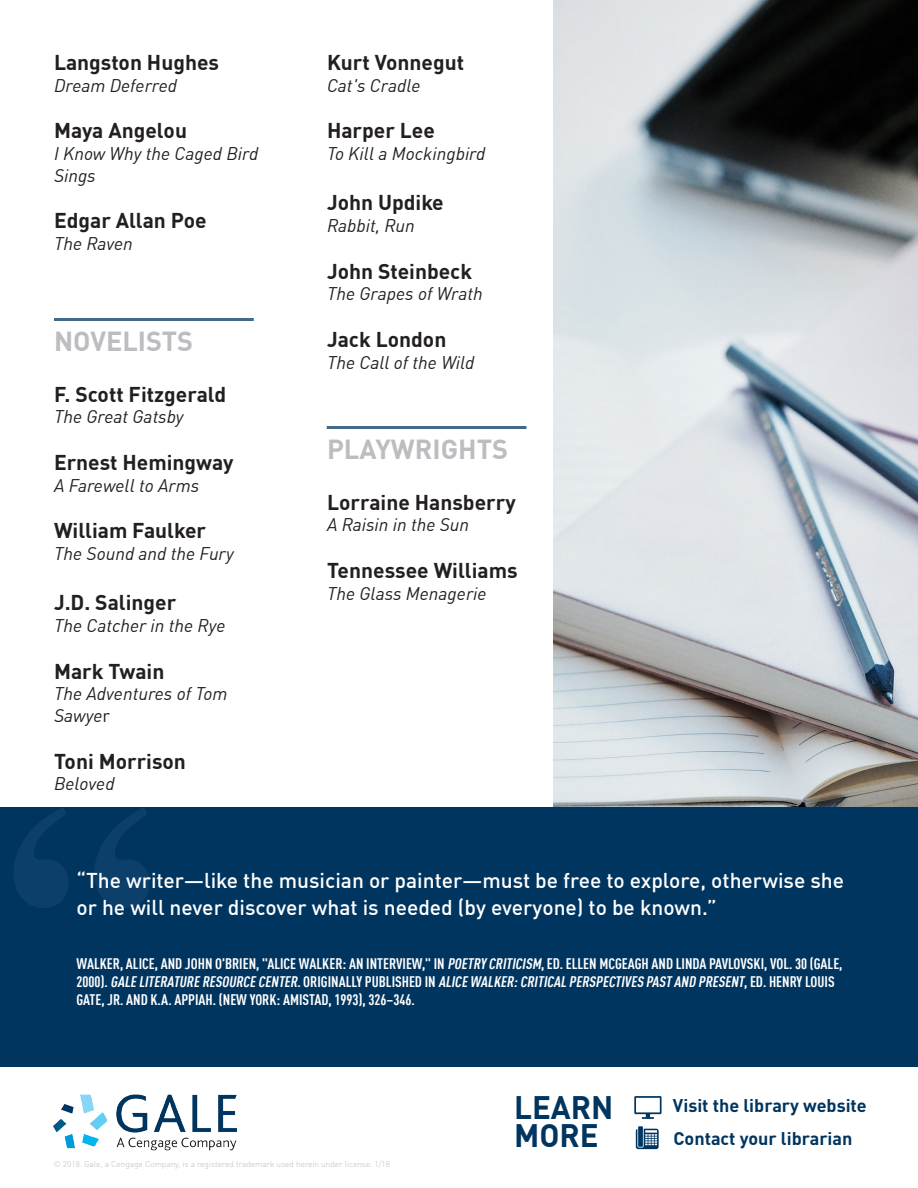
<style>
.page{position:relative;width:918px;height:1188px;background:#fff}
.page>*{position:absolute;margin:0;border:0;box-sizing:border-box;transform-origin:0 0}
.t1{font:700 300px "Times";color:#96a5bf}
.t2{font:700 31.8px/28.2px "DIN Offc";color:#003560}
.t3{font:700 27px "DIN Offc";color:#bcbdc0}
.t4{font:700 21px "DIN Offc";color:#231f20}
.Paragraph_Style_1{font:500 21px/27px "DIN Offc";color:#fff}
.t5{font:italic 18px "DIN Offc";color:#231f20}
.t6{font:700 18px "DIN";color:#003560}
.Paragraph_Style_2{font:700 condensed 15px/18px "DIN Offc";color:#fff}
.t7{font:300 8.25px "DIN Offc";color:#bcbdc0}
.s1{font-style:normal}
.s2{font-style:italic}
</style>
<div class="page">
<img style="left:554px;top:0;width:364px;height:807px">
<svg style="left:634px;top:1096px;width:28px;height:23px"></svg>
<div style="left:638px;top:1126px;width:5px;height:21px;background:#003560"></div>
<svg style="left:636px;top:1129px;width:23px;height:20px"></svg>
<img style="left:54px;top:1094px;width:183px;height:57px">
<hr style="left:327px;top:426px;width:199px;height:3px;background:#003560">
<div style="left:0;top:807px;width:918px;height:259px;background:#003560"></div>
<hr style="left:54px;top:318px;width:200px;height:3px;background:#003560">
<p class="t4" style="left:54px;top:49px;width:167px">Langston Hughes</p>
<p class="t5" style="left:54px;top:74px;width:125px">Dream Deferred</p>
<p class="t4" style="left:54px;top:117px;width:135px">Maya Angelou</p>
<p class="t5" style="left:54px;top:142px;width:206px">I Know Why the Caged Bird</p>
<p class="t5" style="left:54px;top:164px;width:43px">Sings</p>
<p class="t4" style="left:54px;top:207px;width:154px">Edgar Allan Poe</p>
<p class="t5" style="left:54px;top:232px;width:80px">The Raven</p>
<p class="t3" style="left:54px;top:324px;width:141px">NOVELISTS</p>
<p class="t4" style="left:54px;top:380px;width:174px">F. Scott Fitzgerald</p>
<p class="t5" style="left:54px;top:406px;width:131px">The Great Gatsby</p>
<p class="t4" style="left:54px;top:449px;width:181px">Ernest Hemingway</p>
<p class="t5" style="left:54px;top:474px;width:147px">A Farewell to Arms</p>
<p class="t4" style="left:54px;top:517px;width:154px">William Faulker</p>
<p class="t5" style="left:54px;top:542px;width:181px">The Sound and the Fury</p>
<p class="t4" style="left:54px;top:589px;width:124px">J.D. Salinger</p>
<p class="t5" style="left:54px;top:614px;width:173px">The Catcher in the Rye</p>
<p class="t4" style="left:54px;top:657px;width:112px">Mark Twain</p>
<p class="t5" style="left:54px;top:683px;width:175px">The Adventures of Tom</p>
<p class="t5" style="left:54px;top:704px;width:58px">Sawye<span class="s1">r</span></p>
<p class="t4" style="left:54px;top:747px;width:133px">Toni Morrison</p>
<p class="t5" style="left:54px;top:773px;width:62px">Beloved</p>
<p class="t4" style="left:327px;top:49px;width:139px">Kurt Vonnegut</p>
<p class="t5" style="left:327px;top:74px;width:95px">Cat's Cradle</p>
<p class="t4" style="left:327px;top:117px;width:109px">Harper Lee</p>
<p class="t5" style="left:327px;top:142px;width:160px">To Kill a Mockingbird</p>
<p class="t4" style="left:327px;top:189px;width:118px">John Updike</p>
<p class="t5" style="left:327px;top:214px;width:89px">Rabbit, Run</p>
<p class="t4" style="left:327px;top:257px;width:147px">John Steinbeck</p>
<p class="t5" style="left:327px;top:283px;width:157px">The Grapes of Wrath</p>
<p class="t4" style="left:327px;top:326px;width:121px">Jack London</p>
<p class="t5" style="left:327px;top:351px;width:149px">The Call of the Wild</p>
<p class="t3" style="left:327px;top:432px;width:183px">PLAYWRIGHTS</p>
<p class="t4" style="left:327px;top:488px;width:190px">Lorraine Hansberry</p>
<p class="t5" style="left:327px;top:514px;width:144px">A Raisin in the Sun</p>
<p class="t4" style="left:327px;top:557px;width:192px">Tennessee Williams</p>
<p class="t5" style="left:327px;top:582px;width:161px">The Glass Menagerie</p>
<h1 class="t1" style="left:4px;top:626px;width:151px">“</h1>
<p class="Paragraph_Style_1" style="left:76px;top:867px;width:769px">“The writer—like the musician or painter—must be free to explore, otherwise she or he will never discover what is needed (by everyone) to be known.”</p>
<p class="Paragraph_Style_2" style="left:76px;top:954px;width:767px">WALKER, ALICE, AND JOHN O'BRIEN, "ALICE WALKER: AN INTERVIEW," IN <span class="s2">POETRY CRITICISM</span>, ED. ELLEN MCGEAGH AND LINDA PAVLOVSKI, VOL. 30 (GALE,<br>2 0 0 0 ) . <span class="s2">GALE LITERATURE RESOURCE CENTER</span>. O R I G I N A L LY P U B L I S H E D I N <span class="s2">ALICE WALKER:CRITICAL PERSPECTIVES PAST AND PRESENT</span>, E D . H E N R Y L O U I S<br>GATE, JR. AND K.A. APPIAH. (NEW YORK: AMISTAD, 1993), 326–346.</p>
<p class="t7" style="left:54px;top:1159px;width:338px">© 2018. Gale, a Cengage Company, is a registered trademark used herein under license. 1/18</p>
<h2 class="t2" style="left:514px;top:1093px;width:101px">LEARN<br>MORE</h2>
<p class="t6" style="left:673px;top:1094px;width:195px">Visit the library website</p>
<p class="t6" style="left:673px;top:1127px;width:181px">Contact your librarian</p>
</div>
